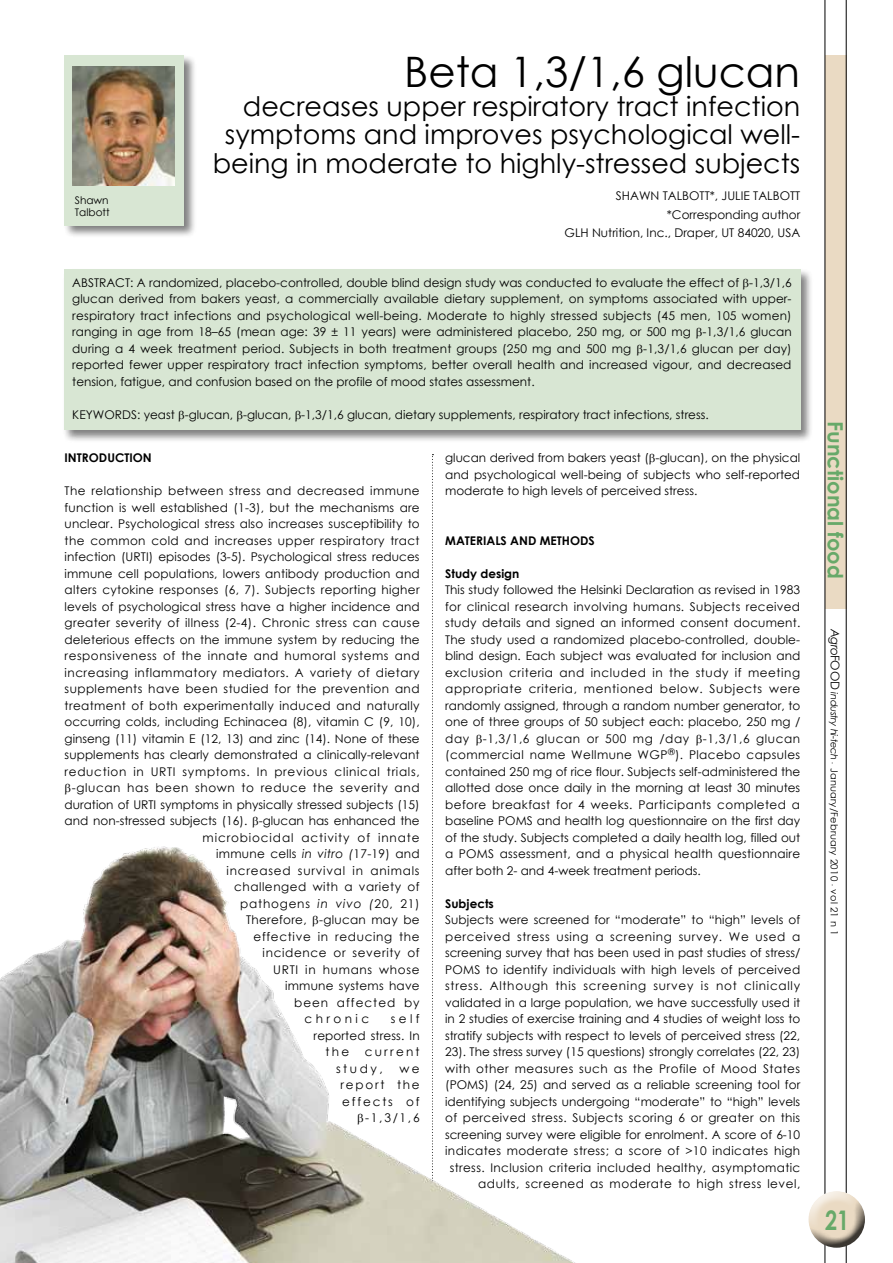
<style>
.page{position:relative;width:893px;height:1263px;background:#fff}
.page>*{position:absolute;margin:0;border:0;box-sizing:border-box;transform-origin:0 0}
.t1{font:42px "Century Gothic";color:#000}
.t2{font:27px/28.5px "Century Gothic";color:#000;text-align:right}
.t3{font:700 27px "Century Gothic";color:#67a969;scale:.8 1}
.t4{font:700 21px "Century Gothic";color:#67a969}
.t5{font:12px/16.5px "Century Gothic";letter-spacing:.015em;color:#000;text-align:justify}
.t6{font:12px "Century Gothic";letter-spacing:.055em;color:#000}
.t7{font:12px "Century Gothic";letter-spacing:.035em;color:#000}
.t8{font:12px "Century Gothic";letter-spacing:.045em;color:#000}
.t9{font:700 12px "Century Gothic";color:#000}
.t10{font:12px "Century Gothic";letter-spacing:.04em;color:#000}
.t11{font:12px "Century Gothic";letter-spacing:.065em;color:#000}
.t12{font:12px "Century Gothic";letter-spacing:.05em;color:#000}
.t13{font:12px "Century Gothic";letter-spacing:.075em;color:#000}
.t14{font:12px/16.5px "Century Gothic";letter-spacing:.155em;color:#000;text-align:right}
.t15{font:12px "Century Gothic";letter-spacing:.06em;color:#000}
.t16{font:12px "Century Gothic";letter-spacing:.085em;color:#000}
.t17{font:12px/16.5px "Century Gothic";letter-spacing:.19em;color:#000}
.t18{font:10.5px/12px "Century Gothic";color:#000}
.t19{font:9.75px "Century Gothic";letter-spacing:.025em;color:#000}
.s1{font-style:italic}
.s2{font-style:italic;font-size:12px}
.s3{font-size:12px}
.s4{font-size:6px}
</style>
<div class="page">
<div style="left:825px;top:55px;width:21px;height:553px;background:#eadac3"></div>
<hr style="left:846px;top:0;width:1px;height:1263px;background:#000">
<hr style="left:825px;top:0;width:1px;height:1263px;background:#000">
<div style="left:806px;top:1188px;width:60px;height:43px;background:#fff;opacity:.75"></div>
<div style="left:806px;top:1199px;width:60px;height:49px;background:#000;opacity:.75"></div>
<svg style="left:432px;top:454px;width:1px;height:391px"></svg>
<div style="left:62px;top:268px;width:752px;height:174px;background:#000;opacity:.5"></div>
<div style="left:64px;top:269px;width:736px;height:160px;background:#d8e6d3"></div>
<div style="left:63px;top:54px;width:134px;height:185px;background:#000;opacity:.5"></div>
<div style="left:65px;top:55px;width:119px;height:170px;background:#d8e6d3"></div>
<img style="left:72px;top:67px;width:102px;height:119px">
<img style="left:0;top:846px;width:575px;height:417px">
<svg style="left:313px;top:916px;width:5px;height:11px"></svg>
<svg style="left:358px;top:1114px;width:5px;height:11px"></svg>
<h1 class="t1" style="left:404px;top:43px;width:397px">Beta 1,3/1,6 glucan</h1>
<h2 class="t2" style="left:213px;top:91px;width:589px">decreases upper respiratory tract infection symptoms and improves psychological well&shy;being in moderate to highly-stressed subjects</h2>
<p class="t5" style="left:565px;top:187px;width:237px;line-height:18.5px;text-align:right">SHAWN TALBOTT*, JULIE TALBOTT *Corresponding author<br>GLH Nutrition, Inc., Draper, UT 84020, USA</p>
<p class="t5" style="left:72px;top:274px;width:721px">ABSTRACT: A randomized, placebo-controlled, double blind design study was conducted to evaluate the effect of -1,3/1,6 glucan derived from bakers yeast, a commercially available dietary supplement, on symptoms associated with upper&shy;respiratory tract infections and psychological well-being. Moderate to highly stressed subjects (45 men, 105 women) ranging in age from 18–65 (mean age: 39 ± 11 years) were administered placebo, 250 mg, or 500 mg -1,3/1,6 glucan during a 4 week treatment period. Subjects in both treatment groups (250 mg and 500 mg -1,3/1,6 glucan per day) reported fewer upper respiratory tract infection symptoms, better overall health and increased vigour, and decreased tension, fatigue, and confusion based on the profile of mood states assessment.</p>
<p class="t5" style="left:72px;top:406px;width:638px">KEYWORDS: yeast -glucan, -glucan, -1,3/1,6 glucan, dietary supplements, respiratory tract infections, stress.</p>
<p class="t18" style="left:75px;top:194px;width:36px">Shawn<br>Talbott</p>
<p class="t9" style="left:65px;top:449px;width:89px">INTRODUCTION</p>
<p class="t7" style="left:65px;top:482px;width:356px">The relationship between stress and decreased immune</p>
<p class="t5" style="left:65px;top:499px;width:357px">function is well established (1-3), but the mechanisms are</p>
<p class="t5" style="left:65px;top:515px;width:357px">unclear. Psychological stress also increases susceptibility to</p>
<p class="t5" style="left:65px;top:532px;width:356px">the common cold and increases upper respiratory tract</p>
<p class="t5" style="left:65px;top:548px;width:356px">infection (URTI) episodes (3-5). Psychological stress reduces</p>
<p class="t5" style="left:65px;top:565px;width:357px">immune cell populations, lowers antibody production and</p>
<p class="t5" style="left:65px;top:581px;width:356px">alters cytokine responses (6, 7). Subjects reporting higher</p>
<p class="t5" style="left:65px;top:598px;width:357px">levels of psychological stress have a higher incidence and</p>
<p class="t5" style="left:65px;top:614px;width:357px">greater severity of illness (2-4). Chronic stress can cause</p>
<p class="t5" style="left:65px;top:631px;width:356px">deleterious effects on the immune system by reducing the</p>
<p class="t8" style="left:65px;top:647px;width:356px">responsiveness of the innate and humoral systems and</p>
<p class="t10" style="left:65px;top:664px;width:357px">increasing inflammatory mediators. A variety of dietary</p>
<p class="t7" style="left:65px;top:680px;width:356px">supplements have been studied for the prevention and</p>
<p class="t5" style="left:65px;top:697px;width:356px">treatment of both experimentally induced and naturally</p>
<p class="t5" style="left:65px;top:713px;width:357px">occurring colds, including Echinacea (8), vitamin C (9, 10),</p>
<p class="t5" style="left:65px;top:730px;width:357px">ginseng (11) vitamin E (12, 13) and zinc (14). None of these</p>
<p class="t5" style="left:65px;top:746px;width:357px">supplements has clearly demonstrated a clinically-relevant</p>
<p class="t6" style="left:65px;top:763px;width:357px">reduction in URTI symptoms. In previous clinical trials,</p>
<p class="t12" style="left:72px;top:779px;width:349px">-glucan has been shown to reduce the severity and</p>
<p class="t5" style="left:65px;top:796px;width:357px">duration of URTI symptoms in physically stressed subjects (15)</p>
<p class="t5" style="left:65px;top:812px;width:357px">and non-stressed subjects (16). -glucan has enhanced the</p>
<p class="t13" style="left:203px;top:829px;width:218px">microbiocidal activity of innate</p>
<p class="t5" style="left:216px;top:845px;width:205px">immune cells <span class="s1">in vitro (</span>17-19) and</p>
<p class="t11" style="left:227px;top:862px;width:194px">increased survival in animals</p>
<p class="t8" style="left:234px;top:878px;width:187px">challenged with a variety of</p>
<p class="t11" style="left:240px;top:895px;width:181px">pathogens <span class="s1">in vivo (</span>20, 21)</p>
<p class="t5" style="left:246px;top:911px;width:175px">Therefore, -glucan may be</p>
<p class="t6" style="left:254px;top:928px;width:168px">effective in reducing the</p>
<p class="t6" style="left:263px;top:944px;width:159px">incidence or severity of</p>
<p class="t15" style="left:273px;top:961px;width:148px">URTI in humans whose</p>
<p class="t5" style="left:285px;top:977px;width:136px">immune systems have</p>
<p class="t16" style="left:294px;top:994px;width:127px">been affected by</p>
<p class="t5" style="left:305px;top:1010px;width:66px">chronic</p>
<p class="t5" style="left:391px;top:1010px;width:30px">self</p>
<p class="t5" style="left:314px;top:1027px;width:108px">reported stress. In</p>
<p class="t5" style="left:326px;top:1043px;width:25px">the</p>
<p class="t17" style="left:336px;top:1043px;width:85px;text-indent:29px">current study,</p>
<p class="t14" style="left:341px;top:1060px;width:81px">we<br>report the effects of -1,3/1,6</p>
<p class="t5" style="left:445px;top:449px;width:357px">glucan derived from bakers yeast ( -glucan), on the physical and psychological well-being of subjects who self-reported moderate to high levels of perceived stress.</p>
<p class="t9" style="left:445px;top:531px;width:151px">MATERIALS AND METHODS</p>
<p class="t9" style="left:445px;top:564px;width:76px">STUDY DESIGN</p>
<p class="t5" style="left:445px;top:581px;width:357px">This study followed the Helsinki Declaration as revised in 1983 for clinical research involving humans. Subjects received study details and signed an informed consent document.<br>The study used a randomized placebo-controlled, double&shy;blind design. Each subject was evaluated for inclusion and exclusion criteria and included in the study if meeting appropriate criteria, mentioned below. Subjects were randomly assigned, through a random number generator, to one of three groups of 50 subject each: placebo, 250 mg / day -1,3/1,6 glucan or 500 mg /day -1,3/1,6 glucan (commercial name Wellmune WGP<sup>®</sup>). Placebo capsules contained 250 mg of rice flour. Subjects self-administered the allotted dose once daily in the morning at least 30 minutes before breakfast for 4 weeks. Participants completed a baseline poms and health log questionnaire on the first day of the study. Subjects completed a daily health log, filled out a poms assessment, and a physical health questionnaire after both 2- and 4-week treatment periods.</p>
<p class="t9" style="left:445px;top:894px;width:50px">SUBJECTS</p>
<p class="t5" style="left:445px;top:911px;width:357px;text-align:right">Subjects were screened for “moderate” to “high” levels of perceived stress using a screening survey. We used a screening survey that has been used in past studies of stress/ poms to identify individuals with high levels of perceived stress. Although this screening survey is not clinically validated in a large population, we have successfully used it in 2 studies of exercise training and 4 studies of weight loss to stratify subjects with respect to levels of perceived stress (22, 23). The stress survey (15 questions) strongly correlates (22, 23) with other measures such as the Profile of Mood States (POMS) (24, 25) and served as a reliable screening tool for identifying subjects undergoing “moderate” to “high” levels of perceived stress. Subjects scoring 6 or greater on this screening survey were eligible for enrolment. A score of 6-10 indicates moderate stress; a score of &gt;10 indicates high stress. Inclusion criteria included healthy, asymptomatic adults, screened as moderate to high stress level,</p>
<h3 class="t4" style="left:851px;top:421px;width:159px;rotate:90deg">FUNCTIONAL FOOD</h3>
<p class="t19" style="left:841px;top:629px;width:308px;rotate:90deg"><span class="s2">Agro</span><span class="s3">Food</span> <span class="s1">industry hi-tech</span> <span class="s4">-</span> January/February 2010 <span class="s4">-</span> vol 21 n 1</p>
<h2 class="t3" style="left:825px;top:1200px;width:32px">21</h2>
</div>
